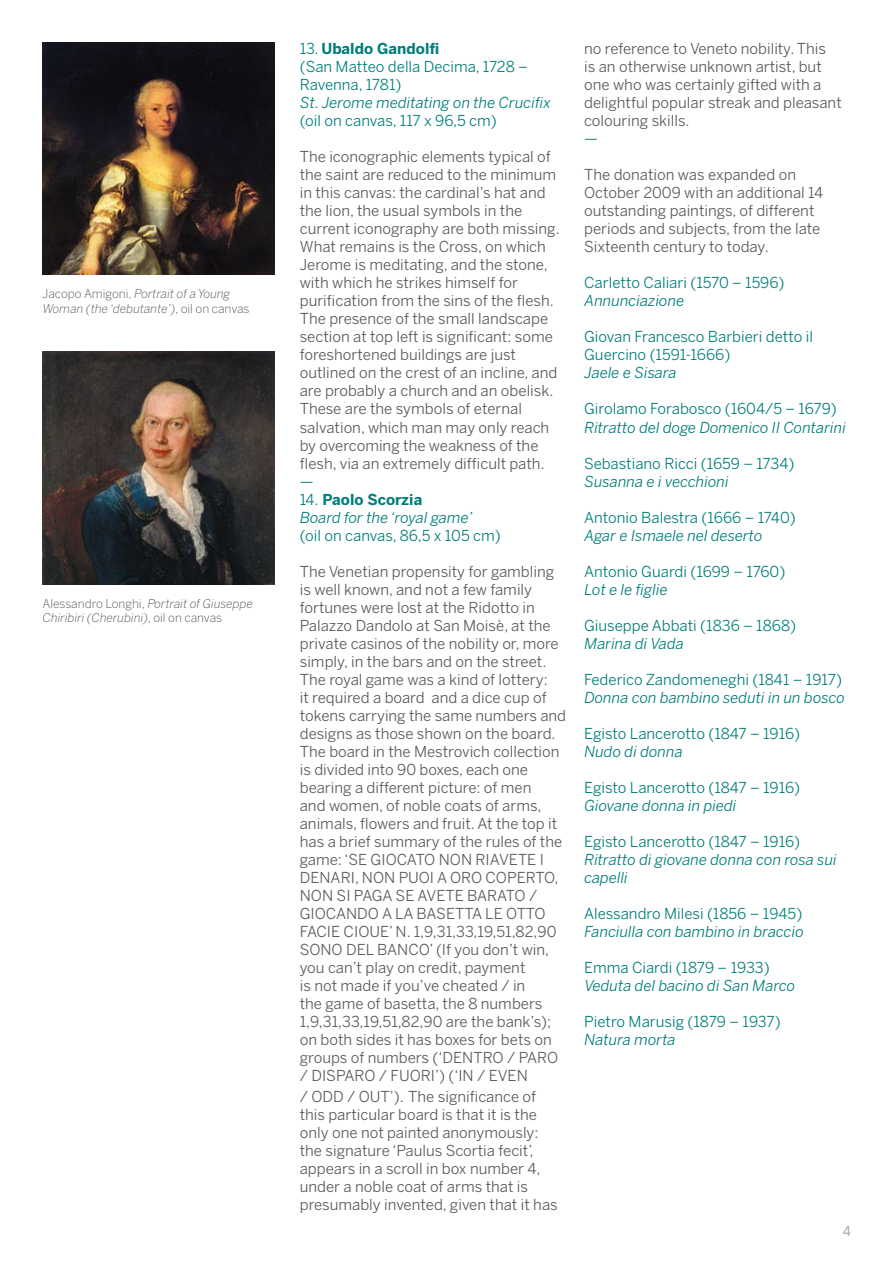
<style>
.page{position:relative;width:893px;height:1263px;background:#fff}
.page>*{position:absolute;margin:0;border:0;box-sizing:border-box;transform-origin:0 0}
.t1{font:15px/18px "Benton Sans";color:#58595b}
.t2{font:15px/18px "Benton Sans";color:#007e7a}
.t3{font:italic 15px/18px "Benton Sans";color:#007e7a}
.t4{font:13.5px "Benton Sans";color:#939598}
.t5{font:italic 300 12px/14.4px "Benton Sans";color:#58595b}
.s1{font-style:normal}
.s2{font-weight:700}
.s3{font-weight:700;font-style:normal}
</style>
<div class="page">
<img style="left:43px;top:43px;width:232px;height:232px">
<img style="left:43px;top:352px;width:232px;height:232px">
<p class="t5" style="left:43px;top:287px;width:209px"><span class="s1">Jacopo Amigoni,</span> Portrait of a Young<br>Woman (the ‘debutante’)<span class="s1">, oil on canvas</span></p>
<p class="t5" style="left:43px;top:596px;width:212px"><span class="s1">Alessandro Longhi,</span> Portrait of Giuseppe<br>Chiribiri (Cherubini)<span class="s1">, oil on canvas</span></p>
<p class="t2" style="left:300px;top:40px;width:230px">13. <span class="s2">Ubaldo Gandolfi<br></span>(San Matteo della Decima, 1728 –<br>Ravenna, 1781)</p>
<p class="t3" style="left:300px;top:94px;width:252px">St. Jerome meditating on the Crucifix</p>
<p class="t2" style="left:300px;top:112px;width:199px">(oil on canvas, 117 x 96,5 cm)</p>
<p class="t1" style="left:300px;top:148px;width:261px">The iconographic elements typical of the saint are reduced to the minimum in this canvas: the cardinal’s hat and the lion, the usual symbols in the current iconography are both missing.<br>What remains is the Cross, on which Jerome is meditating, and the stone, with which he strikes himself for purification from the sins of the flesh.<br>The presence of the small landscape section at top left is significant: some foreshortened buildings are just outlined on the crest of an incline, and are probably a church and an obelisk.<br>These are the symbols of eternal salvation, which man may only reach by overcoming the weakness of the flesh, via an extremely difficult path.</p>
<p class="t2" style="left:300px;top:472px;width:15px">—</p>
<p class="t3" style="left:300px;top:490px;width:174px"><span class="s1">14.</span> <span class="s3">Paolo Scorzia<br></span>Board for the ‘royal game’</p>
<p class="t2" style="left:300px;top:526px;width:202px">(oil on canvas, 86,5 x 105 cm)</p>
<p class="t1" style="left:300px;top:562px;width:268px">The Venetian propensity for gambling is well known, and not a few family fortunes were lost at the Ridotto in Palazzo Dandolo at San Moisè, at the private casinos of the nobility or, more simply, in the bars and on the street.<br>The royal game was a kind of lottery:<br>it required a board and a dice cup of tokens carrying the same numbers and designs as those shown on the board.<br>The board in the Mestrovich collection is divided into 90 boxes, each one bearing a different picture: of men<br>and women, of noble coats of arms, animals, flowers and fruit. At the top it has a brief summary of the rules of the game: ‘SE GIOCATO NON RIAVETE I DENARI, NON PUOI A ORO COPERTO, NON SI PAGA SE AVETE BARATO / GIOCANDO A LA BASETTA LE OTTO FACIE CIOUE’ N. 1,9,31,33,19,51,82,90<br>SONO DEL BANCO’ (If you don’t win, you can’t play on credit, payment<br>is not made if you’ve cheated / in<br>the game of basetta, the 8 numbers 1,9,31,33,19,51,82,90 are the bank’s); on both sides it has boxes for bets on groups of numbers (‘DENTRO / PARO / DISPARO / FUORI’) (‘IN / EVEN</p>
<p class="t1" style="left:300px;top:1087px;width:259px">/ ODD / OUT’). The significance of this particular board is that it is the only one not painted anonymously: the signature ‘Paulus Scortia fecit’, appears in a scroll in box number 4, under a noble coat of arms that is presumably invented, given that it has</p>
<p class="t1" style="left:584px;top:40px;width:259px">no reference to Veneto nobility. This<br>is an otherwise unknown artist, but one who was certainly gifted with a delightful popular streak and pleasant colouring skills.</p>
<p class="t2" style="left:584px;top:130px;width:15px">—</p>
<p class="t1" style="left:584px;top:166px;width:240px">The donation was expanded on<br>October 2009 with an additional 14 outstanding paintings, of different periods and subjects, from the late<br>Sixteenth century to today.</p>
<p class="t2" style="left:584px;top:274px;width:202px">Carletto Caliari (1570 – 1596)</p>
<p class="t3" style="left:584px;top:292px;width:101px">Annunciazione</p>
<p class="t2" style="left:584px;top:328px;width:230px">Giovan Francesco Barbieri detto il<br>Guercino (1591-1666)</p>
<p class="t3" style="left:584px;top:364px;width:94px">Jaele e Sisara</p>
<p class="t2" style="left:584px;top:400px;width:254px">Girolamo Forabosco (1604/5 – 1679)</p>
<p class="t3" style="left:584px;top:418px;width:263px">Ritratto del doge Domenico II Contarini</p>
<p class="t2" style="left:584px;top:454px;width:212px">Sebastiano Ricci (1659 – 1734)</p>
<p class="t3" style="left:584px;top:472px;width:146px">Susanna e i vecchioni</p>
<p class="t2" style="left:584px;top:508px;width:213px">Antonio Balestra (1666 – 1740)</p>
<p class="t3" style="left:584px;top:526px;width:180px">Agar e Ismaele nel deserto</p>
<p class="t2" style="left:584px;top:562px;width:203px">Antonio Guardi (1699 – 1760)</p>
<p class="t3" style="left:584px;top:580px;width:85px">Lot e le figlie</p>
<p class="t2" style="left:584px;top:616px;width:213px">Giuseppe Abbati (1836 – 1868)</p>
<p class="t3" style="left:584px;top:634px;width:101px">Marina di Vada</p>
<p class="t2" style="left:584px;top:670px;width:259px">Federico Zandomeneghi (1841 – 1917)</p>
<p class="t3" style="left:584px;top:688px;width:262px">Donna con bambino seduti in un bosco</p>
<p class="t2" style="left:584px;top:724px;width:218px">Egisto Lancerotto (1847 – 1916)</p>
<p class="t3" style="left:584px;top:742px;width:100px">Nudo di donna</p>
<p class="t2" style="left:584px;top:778px;width:218px">Egisto Lancerotto (1847 – 1916)</p>
<p class="t3" style="left:584px;top:796px;width:154px">Giovane donna in piedi</p>
<p class="t2" style="left:584px;top:832px;width:218px">Egisto Lancerotto (1847 – 1916)</p>
<p class="t3" style="left:584px;top:850px;width:254px">Ritratto di giovane donna con rosa sui capelli</p>
<p class="t2" style="left:584px;top:904px;width:220px">Alessandro Milesi (1856 – 1945)</p>
<p class="t3" style="left:584px;top:922px;width:221px">Fanciulla con bambino in braccio</p>
<p class="t2" style="left:584px;top:958px;width:187px">Emma Ciardi (1879 – 1933)</p>
<p class="t3" style="left:584px;top:976px;width:212px">Veduta del bacino di San Marco</p>
<p class="t2" style="left:584px;top:1012px;width:198px">Pietro Marusig (1879 – 1937)</p>
<p class="t3" style="left:584px;top:1030px;width:93px">Natura morta</p>
<p class="t4" style="left:843px;top:1223px;width:10px">4</p>
</div>
